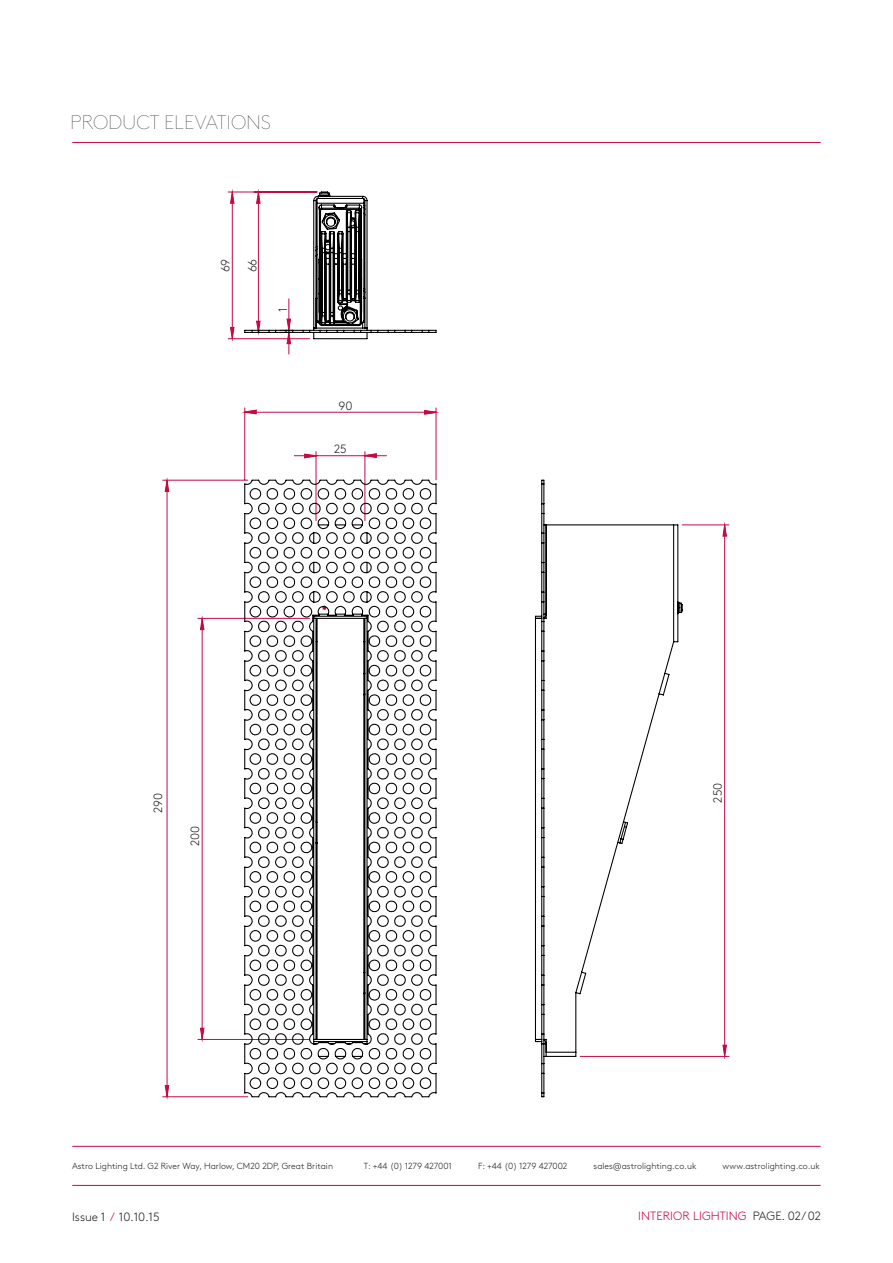
<style>
.page{position:relative;width:893px;height:1263px;background:#fff}
.page>*{position:absolute;margin:0;border:0;box-sizing:border-box;transform-origin:0 0}
.t1{font:100 19.5px "Brown Std";letter-spacing:.01em;color:#231f20}
.t2{font:300 12px "Brown Std";color:#231f20}
.t3{font:300 12px "Brown Std";color:#c60a44}
.t4{font:300 8.85px "Brown Std";color:#231f20}
.s1{color:#c60a44}
.s2{color:#231f20}
</style>
<div class="page">
<hr style="left:228px;top:192px;width:89px;height:1px;background:#c60a44">
<hr style="left:228px;top:338px;width:82px;height:1px;background:#c60a44">
<hr style="left:580px;top:1056px;width:149px;height:1px;background:#c60a44">
<hr style="left:682px;top:524px;width:47px;height:1px;background:#c60a44">
<hr style="left:163px;top:1096px;width:85px;height:1px;background:#c60a44">
<hr style="left:163px;top:480px;width:85px;height:1px;background:#c60a44">
<svg style="left:230px;top:192px;width:4px;height:147px"></svg>
<svg style="left:165px;top:480px;width:561px;height:617px"></svg>
<svg style="left:243px;top:191px;width:440px;height:907px"></svg>
<hr style="left:72px;top:142px;width:749px;height:1px;background:#c60a44">
<hr style="left:72px;top:1185px;width:749px;height:1px;background:#c60a44">
<hr style="left:72px;top:1146px;width:749px;height:1px;background:#c60a44">
<h1 class="t1" style="left:70px;top:112px;width:202px">PRODUCT ELEVATIONS</h1>
<h2 class="t2" style="left:219px;top:272px;width:15px;rotate:-90deg">69</h2>
<h2 class="t2" style="left:246px;top:272px;width:15px;rotate:-90deg">66</h2>
<h2 class="t2" style="left:276px;top:312px;width:6px;rotate:-90deg">1</h2>
<h2 class="t2" style="left:338px;top:399px;width:15px">90</h2>
<h2 class="t2" style="left:334px;top:442px;width:14px">25</h2>
<h2 class="t2" style="left:151px;top:813px;width:22px;rotate:-90deg">290</h2>
<h2 class="t2" style="left:188px;top:846px;width:22px;rotate:-90deg">200</h2>
<h2 class="t2" style="left:711px;top:803px;width:21px;rotate:-90deg">250</h2>
<p class="t4" style="left:72px;top:1161px;width:263px">Astro Lighting Ltd. G2 River Way, Harlow, CM20 2DP, Great Britain</p>
<p class="t4" style="left:364px;top:1161px;width:90px">T: +44 (0) 1279 427001</p>
<p class="t4" style="left:478px;top:1161px;width:91px">F: +44 (0) 1279 427002</p>
<p class="t4" style="left:594px;top:1161px;width:104px">sales@astrolighting.co.uk</p>
<p class="t4" style="left:722px;top:1161px;width:99px">www.astrolighting.co.uk</p>
<h2 class="t2" style="left:72px;top:1210px;width:89px">Issue 1 <span class="s1">/</span> 10.10.15</h2>
<h2 class="t3" style="left:638px;top:1209px;width:184px">INTERIOR LIGHTING <span class="s2">PAGE. 02/ 02</span></h2>
</div>
